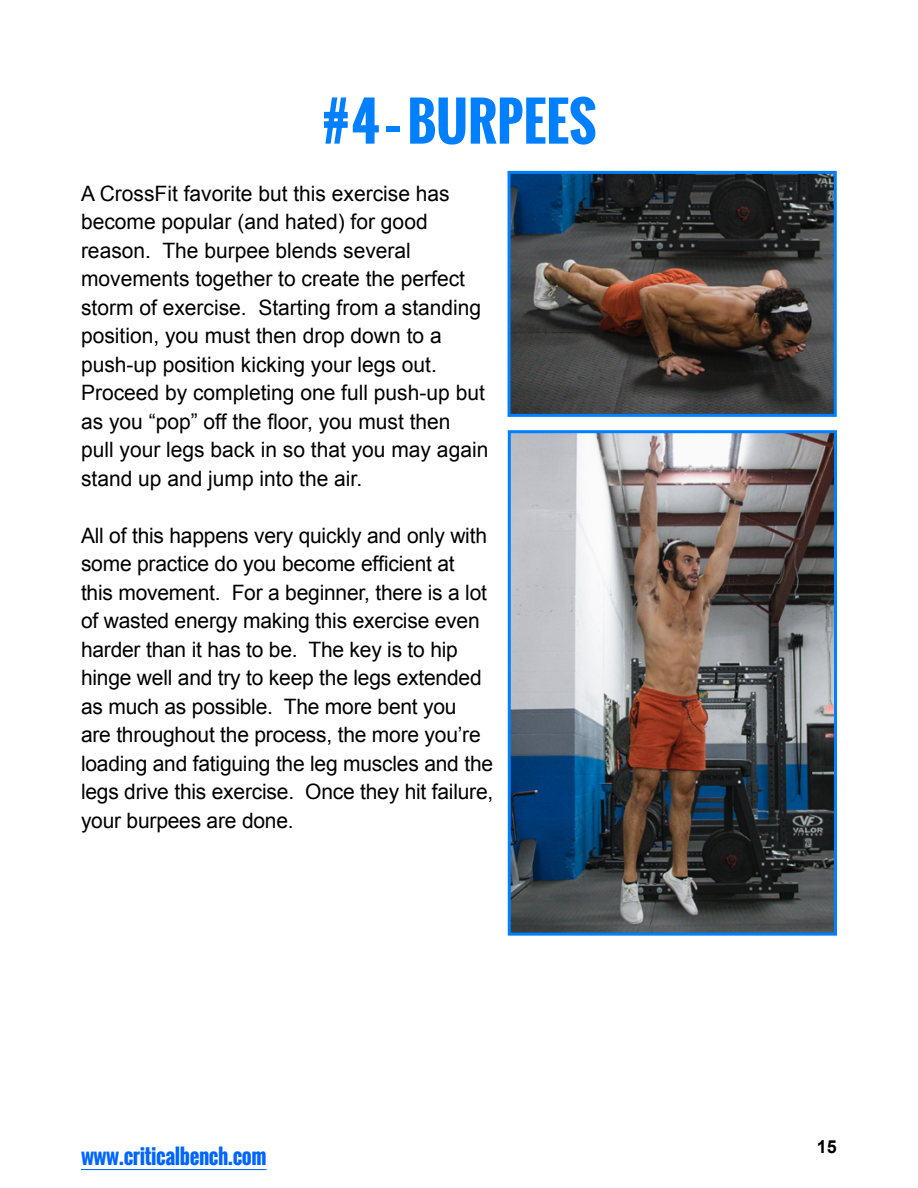
<style>
.page{position:relative;width:918px;height:1188px;background:#fff}
.page>*{position:absolute;margin:0;border:0;box-sizing:border-box;transform-origin:0 0}
.t1{font:700 52.5px "Oswald";color:#007ffe}
.t2{font:21.15px/28.5px "Arial";letter-spacing:-.01em;color:#000}
.t3{font:700 21px "Oswald";letter-spacing:-.02em;color:#06f}
.t4{font:700 18px "Arial";color:#000}
</style>
<div class="page">
<hr style="left:81px;top:1169px;width:186px;height:1px;background:#06f">
<img style="left:512px;top:175px;width:321px;height:238px">
<div style="left:508px;top:171px;width:329px;height:246px;border:3px solid #007ffe"></div>
<img style="left:512px;top:434px;width:321px;height:498px">
<div style="left:508px;top:430px;width:329px;height:506px;border:3px solid #007ffe"></div>
<h1 class="t1" style="left:321px;top:82px;width:277px">#4 – BURPEES</h1>
<p class="t2" style="left:81px;top:179px;width:409px">A CrossFit favorite but this exercise has become popular (and hated) for good reason. The burpee blends several movements together to create the perfect storm of exercise. Starting from a standing position, you must then drop down to a push-up position kicking your legs out.<br>Proceed by completing one full push-up but as you “pop” off the floor, you must then pull your legs back in so that you may again stand up and jump into the air.</p>
<p class="t2" style="left:81px;top:521px;width:414px">All of this happens very quickly and only with some practice do you become efficient at<br>this movement. For a beginner, there is a lot of wasted energy making this exercise even harder than it has to be. The key is to hip hinge well and try to keep the legs extended as much as possible. The more bent you<br>are throughout the process, the more you’re loading and fatiguing the leg muscles and the legs drive this exercise. Once they hit failure, your burpees are done.</p>
<p class="t3" style="left:81px;top:1140px;width:187px">www.criticalbench.com</p>
<p class="t4" style="left:817px;top:1135px;width:22px">15</p>
</div>
